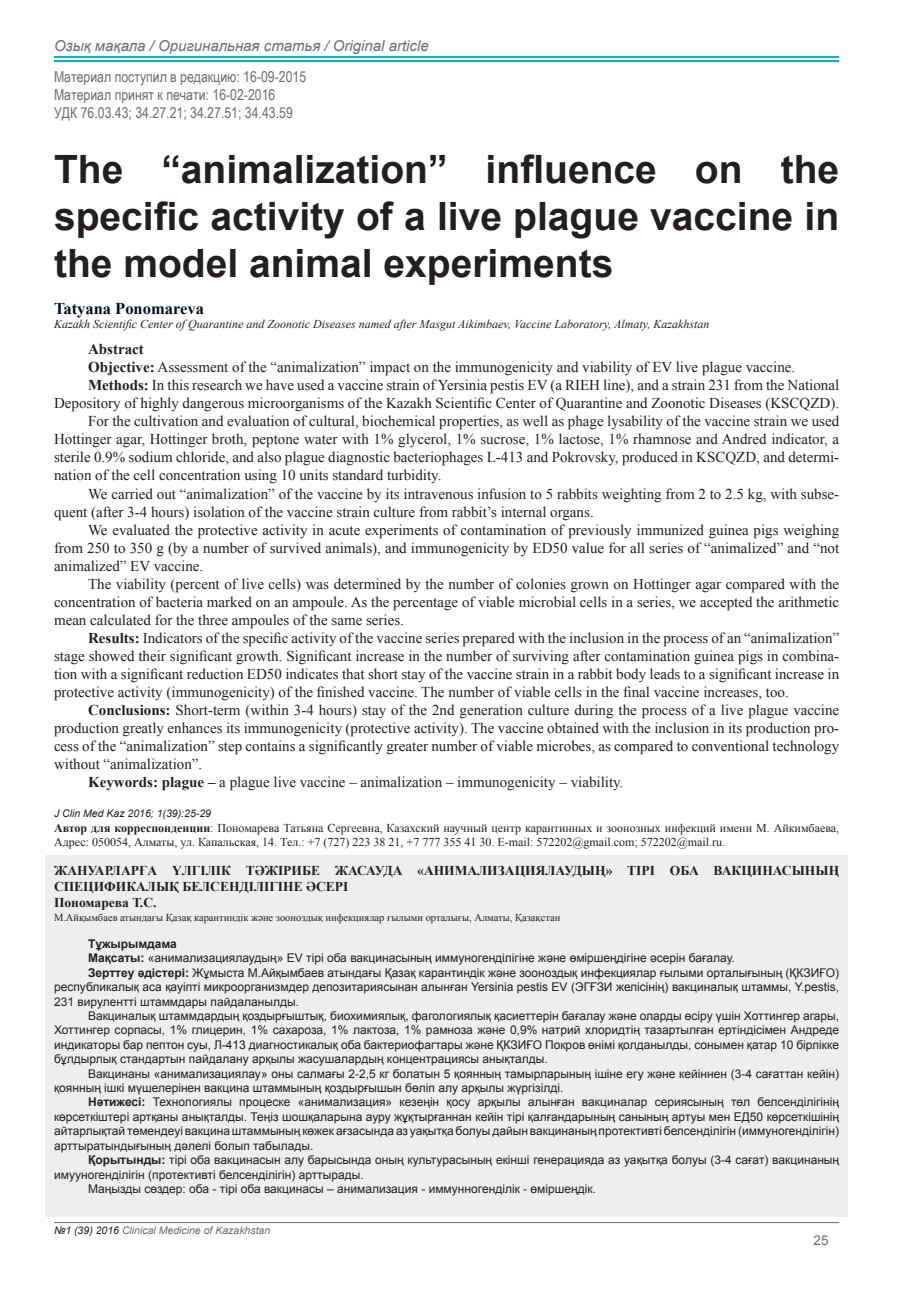
<style>
.page{position:relative;width:906px;height:1289px;background:#fff}
.page>*{position:absolute;margin:0;border:0;box-sizing:border-box;transform-origin:0 0}
.t1{font:700 39px/46.8px "Arial";color:#231f20;text-align:justify}
.t2{font:700 16.5px "Times New Roman";color:#000f1f}
.t3{font:15px "Times New Roman";color:#231f20}
.t4{font:15px/18px "Arial Narrow";color:#6c6d70}
.t5{font:italic 15px "Arial";color:#6c6d70}
.t6{font:700 15px "Times New Roman";color:#231f20}
.t7{font:700 13.5px/16.2px "Times New Roman";color:#231f20}
.t8{font:13.5px "Arial";color:#6c6d70}
.t9{font:12px "Arial";color:#231f20}
.t10{font:12px/14.4px "Times New Roman";color:#231f20}
.t11{font:italic 12px "Times New Roman";color:#231f20}
.t12{font:700 12px "Arial";color:#231f20}
.t13{font:10.5px "Times New Roman";color:#231f20}
.t14{font:italic 10.5px "Arial";color:#6c6d70}
.t15{font:italic 10.5px "Arial";color:#231f20}
.s1{font-weight:700}
.s2{color:#231f20}
</style>
<div class="page">
<hr style="left:54px;top:56px;width:785px;height:2px;background:#00b5cb">
<hr style="left:54px;top:60px;width:785px;height:2px;background:#00b5cb">
<hr style="left:54px;top:1222px;width:785px;height:1px;background:#6c6d70">
<div style="left:45px;top:855px;width:803px;height:361px;background:#eeeeef"></div>
<p class="t5" style="left:54px;top:36px;width:376px">Озық мақала / Оригинальная статья / Original аrticle</p>
<p class="t4" style="left:54px;top:67px;width:254px">Материал поступил в редакцию: 16-09-2015<br>Материал принят к печати: 16-02-2016<br>УДК 76.03.43; 34.27.21; 34.27.51; 34.43.59</p>
<h1 class="t1" style="left:54px;top:147px;width:786px">The “animalization” influence on the specific activity of a live plague vaccine in the model animal experiments</h1>
<p class="t2" style="left:54px;top:296px;width:151px">Tatyana Ponomarevа</p>
<p class="t11" style="left:54px;top:315px;width:657px">Kazakh Scientific Center of Quarantine and Zoonotic Diseases named after Masgut Aikimbaev, Vaccine Laboratory, Almaty, Kazakhstan</p>
<p class="t6" style="left:88px;top:339px;width:57px">Abstract</p>
<p class="t3" style="left:88px;top:357px;width:709px"><span class="s1">Objective:</span> Assessment of the “animalization” impact on the immunogenicity and viability of EV live plague vaccine.</p>
<p class="t3" style="left:88px;top:375px;width:752px"><span class="s1">Methods:</span> In this research we have used a vaccine strain of Yersinia pestis EV (a RIEH line), and a strain 231 from the National</p>
<p class="t3" style="left:54px;top:393px;width:786px">Depository of highly dangerous microorganisms of the Kazakh Scientific Center of Quarantine and Zoonotic Diseases (KSCQZD).</p>
<p class="t3" style="left:88px;top:411px;width:752px">For the cultivation and evaluation of cultural, biochemical properties, as well as phage lysability of the vaccine strain we used</p>
<p class="t3" style="left:54px;top:429px;width:786px">Hottinger agar, Hottinger broth, peptone water with 1% glycerol, 1% sucrose, 1% lactose, 1% rhamnose and Andred indicator, a</p>
<p class="t3" style="left:54px;top:447px;width:786px">sterile 0.9% sodium chloride, and also plague diagnostic bacteriophages L-413 and Pokrovsky, produced in KSCQZD, and determi-</p>
<p class="t3" style="left:54px;top:465px;width:389px">nation of the cell concentration using 10 units standard turbidity.</p>
<p class="t3" style="left:88px;top:483px;width:752px">We carried out “animalization” of the vaccine by its intravenous infusion to 5 rabbits weighting from 2 to 2.5 kg, with subse-</p>
<p class="t3" style="left:54px;top:501px;width:541px">quent (after 3-4 hours) isolation of the vaccine strain culture from rabbit’s internal organs.</p>
<p class="t3" style="left:88px;top:519px;width:752px">We evaluated the protective activity in acute experiments of contamination of previously immunized guinea pigs weighing</p>
<p class="t3" style="left:54px;top:537px;width:786px">from 250 to 350 g (by a number of survived animals), and immunogenicity by ED50 value for all series of “animalized” and “not</p>
<p class="t3" style="left:54px;top:555px;width:151px">animalized” EV vaccine.</p>
<p class="t3" style="left:88px;top:573px;width:752px">The viability (percent of live cells) was determined by the number of colonies grown on Hottinger agar compared with the</p>
<p class="t3" style="left:54px;top:591px;width:786px">concentration of bacteria marked on an ampoule. As the percentage of viable microbial cells in a series, we accepted the arithmetic</p>
<p class="t3" style="left:54px;top:609px;width:351px">mean calculated for the three ampoules of the same series.</p>
<p class="t3" style="left:88px;top:627px;width:752px"><span class="s1">Results:</span> Indicators of the specific activity of the vaccine series prepared with the inclusion in the process of an “animalization”</p>
<p class="t3" style="left:54px;top:645px;width:786px">stage showed their significant growth. Significant increase in the number of surviving after contamination guinea pigs in combina-</p>
<p class="t3" style="left:54px;top:663px;width:786px">tion with a significant reduction ED50 indicates that short stay of the vaccine strain in a rabbit body leads to a significant increase in</p>
<p class="t3" style="left:54px;top:681px;width:736px">protective activity (immunogenicity) of the finished vaccine. The number of viable cells in the final vaccine increases, too.</p>
<p class="t3" style="left:88px;top:699px;width:752px"><span class="s1">Conclusions:</span> Short-term (within 3-4 hours) stay of the 2nd generation culture during the process of a live plague vaccine</p>
<p class="t3" style="left:54px;top:717px;width:786px">production greatly enhances its immunogenicity (protective activity). The vaccine obtained with the inclusion in its production pro-</p>
<p class="t3" style="left:54px;top:735px;width:786px">cess of the “animalization” step contains a significantly greater number of viable microbes, as compared to conventional technology</p>
<p class="t3" style="left:54px;top:753px;width:150px">without “animalization”.</p>
<p class="t3" style="left:88px;top:771px;width:537px"><span class="s1">Keywords: plague –</span> a plague live vaccine – animalization – immunogenicity – viability.</p>
<p class="t15" style="left:54px;top:806px;width:158px">J Clin Med Kaz 2016; 1(39):25-29</p>
<p class="t10" style="left:54px;top:820px;width:786px"><span class="s1">Автор для корреспонденции</span>: Пономарева Татьяна Сергеевна, Казахский научный центр карантинных и зоонозных инфекций имени М. Айкимбаева,<br>Адрес: 050054, Алматы, ул. Капальская, 14. Тел.: +7 (727) 223 38 21, +7 777 355 41 30. Е-mail: 572202@gmail.com; 572202@mail.ru.</p>
<p class="t7" style="left:54px;top:862px;width:102px">Жануарларға</p>
<p class="t7" style="left:172px;top:862px;width:229px">үлгілік тәжірибе жасауда</p>
<p class="t7" style="left:417px;top:862px;width:274px">«анимализациялаудың» тірі оба</p>
<p class="t7" style="left:713px;top:862px;width:11px">вак</p>
<p class="t7" style="left:741px;top:862px;width:99px">цинасының</p>
<p class="t7" style="left:54px;top:878px;width:296px">спецификалық белсенділігіне әсері<br>Пономарева Т.С.</p>
<p class="t13" style="left:54px;top:910px;width:508px">М.Айқымбаев атындағы Қазақ карантиндік және зооноздық инфекциялар ғылыми орталығы, Алматы, Қазақстан</p>
<p class="t12" style="left:88px;top:935px;width:90px">Тұжырымдама</p>
<p class="t9" style="left:88px;top:950px;width:648px"><span class="s1">Мақсаты:</span> «анимализациялаудың» EV тірі оба вакцинасының иммуногенділігіне және өміршеңдігіне әсерін бағалау.</p>
<p class="t9" style="left:88px;top:964px;width:752px"><span class="s1">Зерттеу әдістері:</span> Жұмыста М.Айқымбаев атындағы Қазақ карантиндік және зооноздық инфекциялар ғылыми орталығының (ҚКЗИҒО)</p>
<p class="t9" style="left:54px;top:979px;width:786px">республикалық аса қауіпті микроорганизмдер депозитариясынан алынған Yersinia pestis EV (ЭГҒЗИ желісінің) вакциналық штаммы, Y.pestis,</p>
<p class="t9" style="left:54px;top:993px;width:246px">231 вирулентті штаммдары пайдаланылды.</p>
<p class="t9" style="left:88px;top:1007px;width:752px">Вакциналық штаммдардың қоздырғыштық, биохимиялық, фагологиялық қасиеттерін бағалау және оларды өсіру үшін Хоттингер агары,</p>
<p class="t9" style="left:54px;top:1022px;width:786px">Хоттингер сорпасы, 1% глицерин, 1% сахароза, 1% лактоза, 1% рамноза және 0,9% натрий хлоридтің тазартылған ертіндісімен Андреде</p>
<p class="t9" style="left:54px;top:1036px;width:786px">индикаторы бар пептон суы, Л-413 диагностикалық оба бактериофагтары және ҚКЗИҒО Покров өнімі қолданылды, сонымен қатар 10 бірлікке</p>
<p class="t9" style="left:54px;top:1051px;width:495px">бұлдырлық стандартын пайдалану арқылы жасушалардың концентрациясы анықталды.</p>
<p class="t9" style="left:88px;top:1065px;width:752px">Вакцинаны «анимализациялау» оны салмағы 2-2,5 кг болатын 5 қоянның тамырларының ішіне егу және кейіннен (3-4 сағаттан кейін)</p>
<p class="t9" style="left:54px;top:1079px;width:511px">қоянның ішкі мүшелерінен вакцина штаммының қоздырғышын бөліп алу арқылы жүргізілді.</p>
<p class="t9" style="left:88px;top:1094px;width:752px"><span class="s1">Нәтижесі:</span> Технологиялы процеске «анимализация» кезеңін қосу арқылы алынған вакциналар сериясының төл белсенділігінің</p>
<p class="t9" style="left:54px;top:1108px;width:786px">көрсеткіштері артқаны анықталды. Теңіз шошқаларына ауру жұқтырғаннан кейін тірі қалғандарының санының артуы мен ЕД50 көрсеткішінің</p>
<p class="t9" style="left:54px;top:1123px;width:786px">айтарлықтай төмендеуі вакцина штаммының көжек ағзасында аз уақытқа болуы дайын вакцинаның протективті белсенділігін (иммуногенділігін)</p>
<p class="t9" style="left:54px;top:1137px;width:261px">арттыратындығының дәлелі болып табылады.</p>
<p class="t9" style="left:88px;top:1151px;width:752px"><span class="s1">Қорытынды:</span> тірі оба вакцинасын алу барысында оның культурасының екінші генерацияда аз уақытқа болуы (3-4 сағат) вакцинаның</p>
<p class="t9" style="left:54px;top:1166px;width:311px">имууногенділігін (протективті белсенділігін) арттырады.</p>
<p class="t9" style="left:88px;top:1180px;width:509px">Маңызды сөздер: оба - тірі оба вакцинасы – анимализация - иммунногенділік - өміршеңдік.</p>
<p class="t14" style="left:54px;top:1223px;width:218px"><span class="s2">№1 (39) 2016</span> Clinical Medicine of Kazakhstan</p>
<p class="t8" style="left:813px;top:1231px;width:17px">25</p>
</div>
